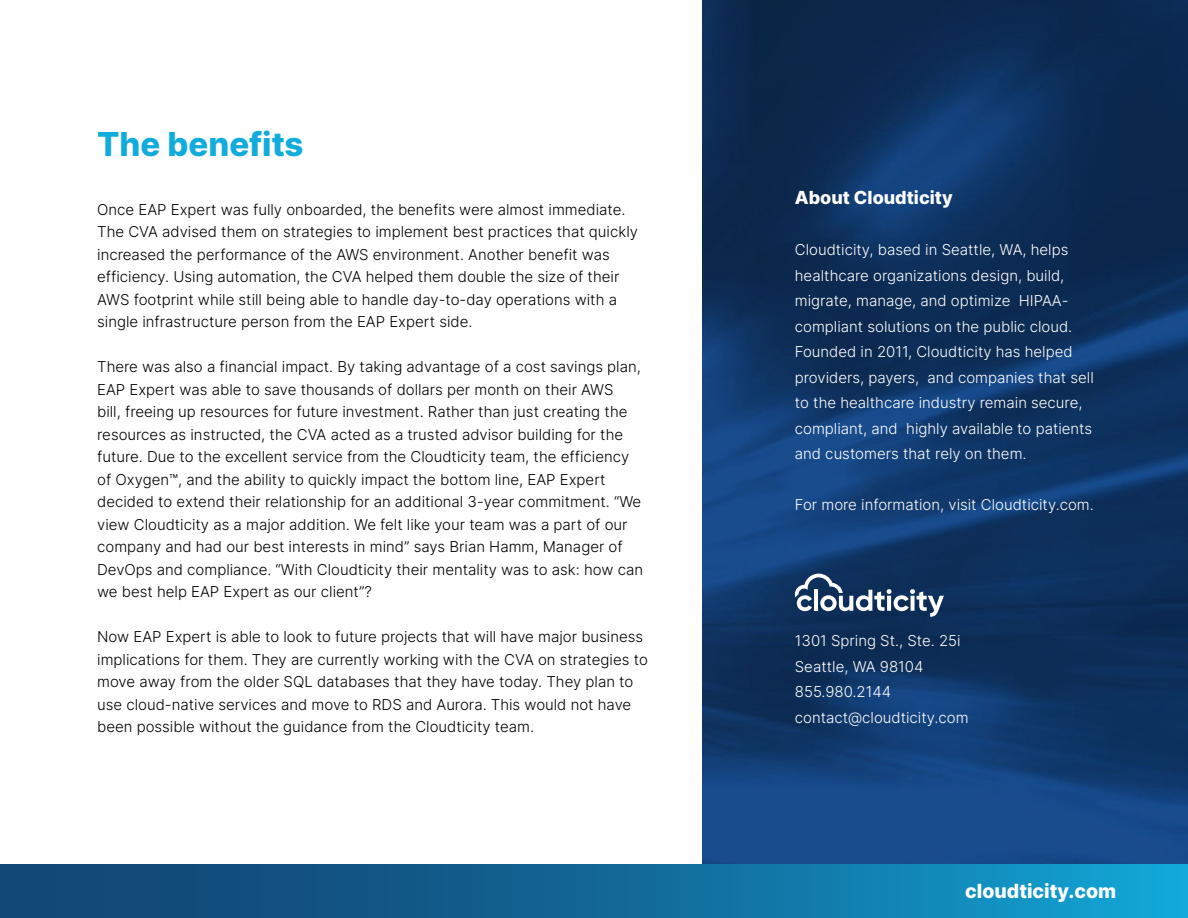
<style>
.page{position:relative;width:1188px;height:918px;background:#fff}
.page>*{position:absolute;margin:0;border:0;box-sizing:border-box;transform-origin:0 0}
.t1{font:800 33px "Inter";color:#12acdc}
.t2{font:800 19.5px "Inter";color:#fff}
.t3{font:800 18px "Inter";color:#fff}
.t4{font:300 15px/22.5px "Inter";color:#000}
.t5{font:300 15px/25.5px "Inter";color:#fff}
</style>
<div class="page">
<img style="left:702px;top:0;width:486px;height:864px">
<div style="left:0;top:864px;width:1188px;height:54px;background:linear-gradient(to right,#123a69,#129fcf)"></div>
<svg style="left:795px;top:574px;width:149px;height:43px"></svg>
<p class="t1" style="left:97px;top:120px;width:208px">The benefits</p>
<p class="t4" style="left:97px;top:198px;width:542px">Once EAP Expert was fully onboarded, the benefits were almost immediate.<br>The CVA advised them on strategies to implement best practices that quickly increased the performance of the AWS environment. Another benefit was efficiency. Using automation, the CVA helped them double the size of their AWS footprint while still being able to handle day-to-day operations with a single infrastructure person from the EAP Expert side.</p>
<p class="t4" style="left:97px;top:355px;width:547px">There was also a financial impact. By taking advantage of a cost savings plan, EAP Expert was able to save thousands of dollars per month on their AWS<br>bill, freeing up resources for future investment. Rather than just creating the resources as instructed, the CVA acted as a trusted advisor building for the future. Due to the excellent service from the Cloudticity team, the efficiency of Oxygen™, and the ability to quickly impact the bottom line, EAP Expert decided to extend their relationship for an additional 3-year commitment. “We view Cloudticity as a major addition. We felt like your team was a part of our company and had our best interests in mind” says Brian Hamm, Manager of DevOps and compliance. “With Cloudticity their mentality was to ask: how can we best help EAP Expert as our client”?</p>
<p class="t4" style="left:97px;top:625px;width:552px">Now EAP Expert is able to look to future projects that will have major business implications for them. They are currently working with the CVA on strategies to move away from the older SQL databases that they have today. They plan to use cloud-native services and move to RDS and Aurora. This would not have been possible without the guidance from the Cloudticity team.</p>
<p class="t3" style="left:795px;top:184px;width:159px">About Cloudticity</p>
<p class="t5" style="left:795px;top:237px;width:300px">Cloudticity, based in Seattle, WA, helps healthcare organizations design, build, migrate, manage, and optimize HIPAA&shy;compliant solutions on the public cloud.<br>Founded in 2011, Cloudticity has helped providers, payers, and companies that sell to the healthcare industry remain secure, compliant, and highly available to patients and customers that rely on them.</p>
<p class="t5" style="left:795px;top:492px;width:300px">For more information, visit Cloudticity.com.</p>
<p class="t5" style="left:795px;top:628px;width:167px">1301 Spring St., Ste. 25i</p>
<p class="t5" style="left:795px;top:653px;width:130px">Seattle, WA 98104</p>
<p class="t5" style="left:795px;top:679px;width:98px">855.980.2144</p>
<p class="t5" style="left:795px;top:704px;width:175px">contact@cloudticity.com</p>
<p class="t2" style="left:965px;top:877px;width:152px">cloudticity.com</p>
</div>
